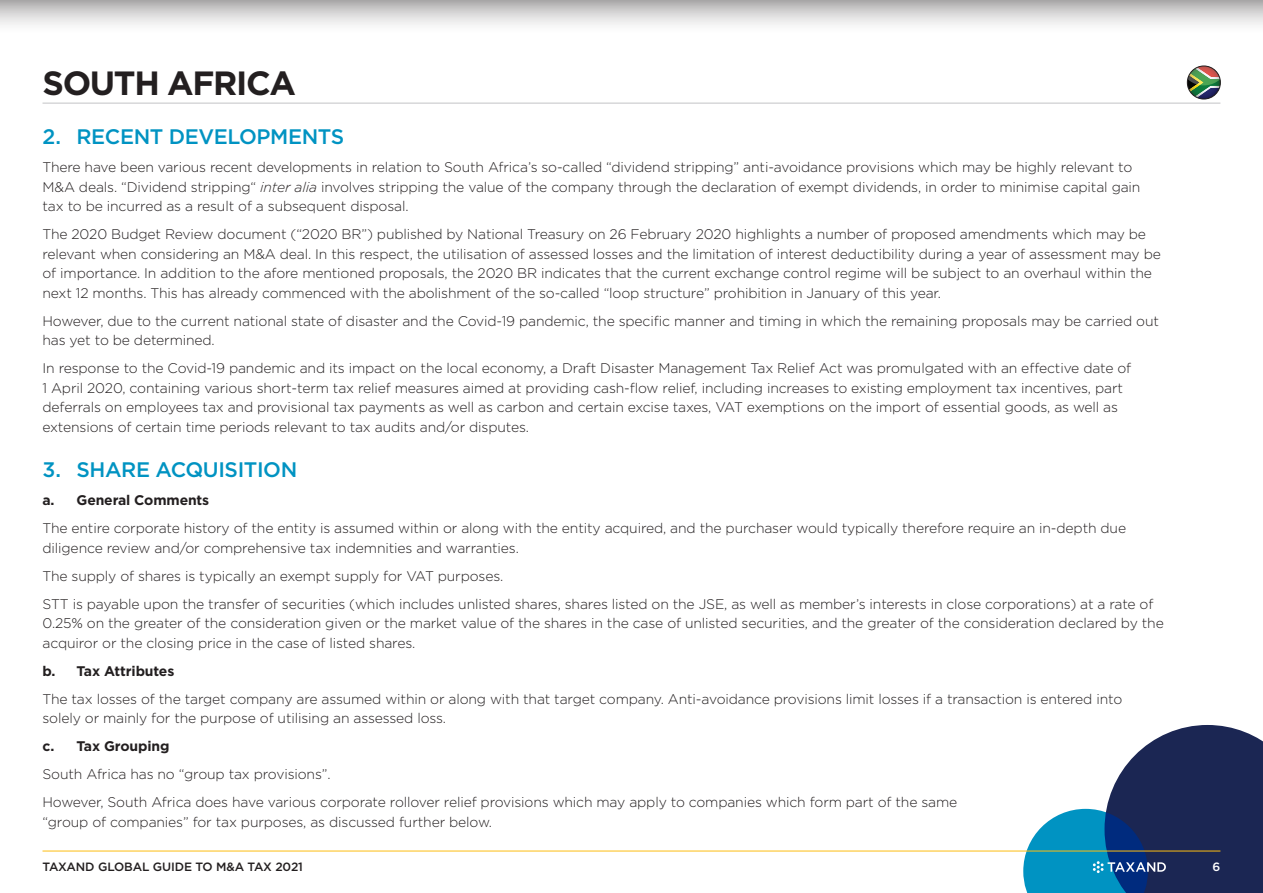
<style>
.page{position:relative;width:1263px;height:893px;background:#fff}
.page>*{position:absolute;margin:0;border:0;box-sizing:border-box;transform-origin:0 0}
.t1{font:700 33.6px "Gotham";letter-spacing:-.04em;color:#231f20}
.t2{font:500 21px "Gotham";letter-spacing:-.02em;color:#0093c2}
.Body_Text{font:300 13.95px/19.5px "Gotham";letter-spacing:-.01em;color:#231f20}
.t3{font:700 13.95px "Gotham";letter-spacing:-.01em;color:#231f20}
.t4{font:500 12px "Gotham";letter-spacing:-.01em;color:#231f20}
.t5{font:500 12px "Gotham";color:#fff}
.s1{font-style:italic}
</style>
<div class="page">
<svg style="left:1023px;top:725px;width:240px;height:168px"></svg>
<hr style="left:43px;top:103px;width:1177px;height:1px;background:#c2c3c5">
<hr style="left:43px;top:851px;width:1177px;height:1px;background:#fdbd12">
<svg style="left:0;top:0;width:1263px;height:25px;background:#d2d1d1"></svg>
<svg style="left:1186px;top:66px;width:35px;height:33px"></svg>
<img style="left:1190px;top:69px;width:30px;height:16px">
<img style="left:1189px;top:73px;width:14px;height:12px">
<div style="left:1187px;top:66px;width:33px;height:33px;border:1px solid #231f20;border-radius:50%"></div>
<h1 class="t1" style="left:43px;top:61px;width:255px">SOUTH AFRICA</h1>
<p class="t2" style="left:43px;top:123px;width:303px">2. RECENT DEVELOPMENTS</p>
<p class="Body_Text" style="left:43px;top:157px;width:1099px">There have been various recent developments in relation to South Africa’s so-called “dividend stripping” anti-avoidance provisions which may be highly relevant to<br>M&amp;A deals. “Dividend stripping“ <span class="s1">inter alia</span> involves stripping the value of the company through the declaration of exempt dividends, in order to minimise capital gain tax to be incurred as a result of a subsequent disposal.</p>
<p class="Body_Text" style="left:43px;top:224px;width:1120px">The 2020 Budget Review document (“2020 BR”) published by National Treasury on 26 February 2020 highlights a number of proposed amendments which may be relevant when considering an M&amp;A deal. In this respect, the utilisation of assessed losses and the limitation of interest deductibility during a year of assessment may be of importance. In addition to the afore mentioned proposals, the 2020 BR indicates that the current exchange control regime will be subject to an overhaul within the next 12 months. This has already commenced with the abolishment of the so-called “loop structure” prohibition in January of this year.</p>
<p class="Body_Text" style="left:43px;top:311px;width:1118px">However, due to the current national state of disaster and the Covid-19 pandemic, the specific manner and timing in which the remaining proposals may be carried out has yet to be determined.</p>
<p class="Body_Text" style="left:43px;top:358px;width:1090px">In response to the Covid-19 pandemic and its impact on the local economy, a Draft Disaster Management Tax Relief Act was promulgated with an effective date of 1 April 2020, containing various short-term tax relief measures aimed at providing cash-flow relief, including increases to existing employment tax incentives, part deferrals on employees tax and provisional tax payments as well as carbon and certain excise taxes, VAT exemptions on the import of essential goods, as well as extensions of certain time periods relevant to tax audits and/or disputes.</p>
<p class="t2" style="left:43px;top:456px;width:256px">3. SHARE ACQUISITION</p>
<p class="t3" style="left:43px;top:491px;width:168px">a. General Comments</p>
<p class="Body_Text" style="left:43px;top:518px;width:1085px">The entire corporate history of the entity is assumed within or along with the entity acquired, and the purchaser would typically therefore require an in-depth due diligence review and/or comprehensive tax indemnities and warranties.</p>
<p class="Body_Text" style="left:43px;top:566px;width:462px">The supply of shares is typically an exempt supply for VAT purposes.</p>
<p class="Body_Text" style="left:43px;top:594px;width:1123px">STT is payable upon the transfer of securities (which includes unlisted shares, shares listed on the JSE, as well as member’s interests in close corporations) at a rate of<br>0.25% on the greater of the consideration given or the market value of the shares in the case of unlisted securities, and the greater of the consideration declared by the acquiror or the closing price in the case of listed shares.</p>
<p class="t3" style="left:43px;top:661px;width:133px">b. Tax Attributes</p>
<p class="Body_Text" style="left:43px;top:689px;width:1081px">The tax losses of the target company are assumed within or along with that target company. Anti-avoidance provisions limit losses if a transaction is entered into solely or mainly for the purpose of utilising an assessed loss.</p>
<p class="t3" style="left:43px;top:737px;width:128px">c. Tax Grouping</p>
<p class="Body_Text" style="left:43px;top:764px;width:290px">South Africa has no “group tax provisions”.</p>
<p class="Body_Text" style="left:43px;top:792px;width:916px">However, South Africa does have various corporate rollover relief provisions which may apply to companies which form part of the same “group of companies” for tax purposes, as discussed further below.</p>
<p class="t4" style="left:43px;top:859px;width:262px">TAXAND GLOBAL GUIDE TO M&amp;A TAX 2021</p>
<p class="t5" style="left:1212px;top:859px;width:9px">6</p>
</div>
